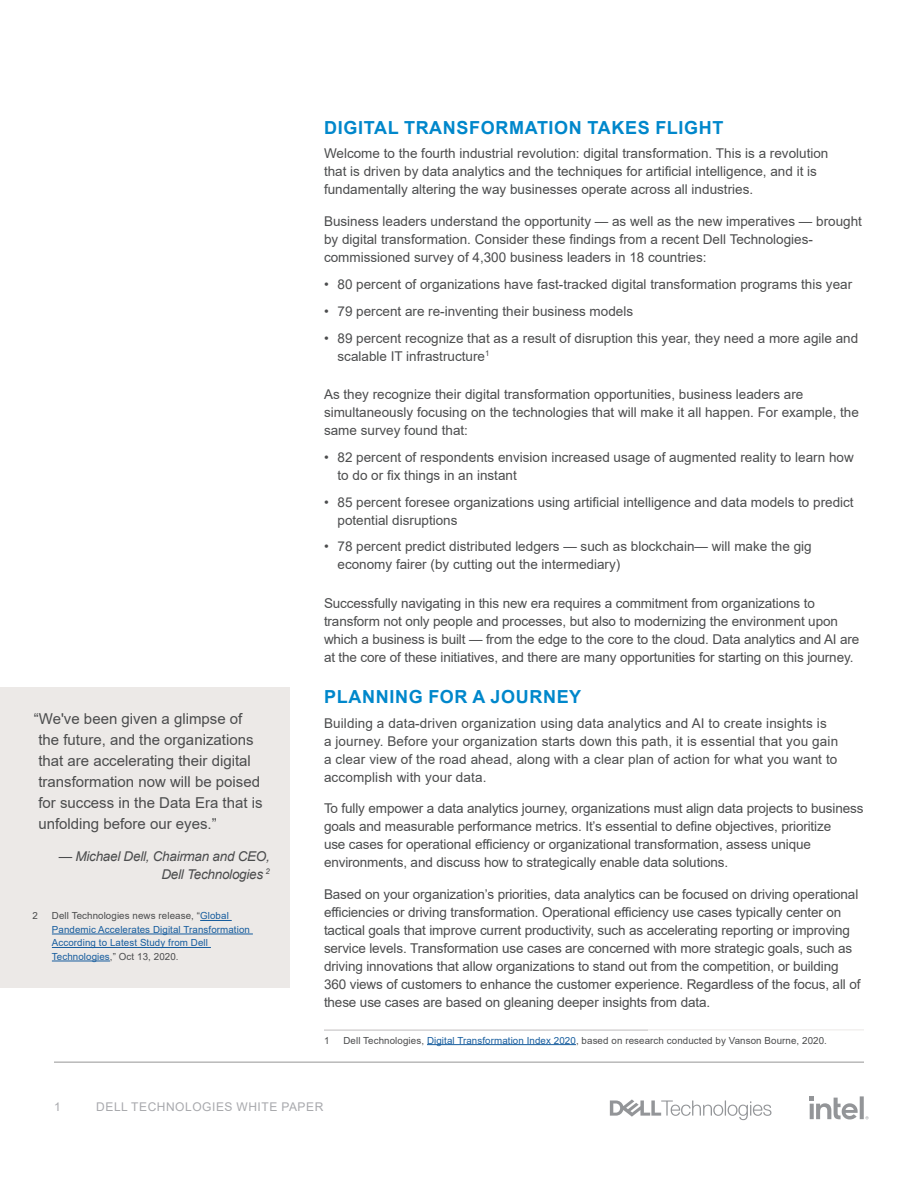
<style>
.page{position:relative;width:918px;height:1188px;background:#fff}
.page>*{position:absolute;margin:0;border:0;box-sizing:border-box;transform-origin:0 0}
.t1{font:700 18px "Arial";letter-spacing:.035em;color:#0087cb}
.Body_Text{font:15px/21px "Arial";color:#4b4c4d}
.Body_Text-2{font:13.5px/18px "Arial";color:#4b4c4d}
.Body_Text-3{font:italic 13.5px/18px "Arial";letter-spacing:-.02em;color:#4b4c4d;text-align:right}
.t2{font:12px "Arial";letter-spacing:.045em;color:#a8a9ad}
.FOOTNOTE_2{font:9.75px/13.5px "Arial";letter-spacing:.01em;color:#175d9e}
.FOOTNOTE_2-2{font:9.75px "Arial";letter-spacing:.01em;color:#4b4c4d}
.s1{color:#4b4c4d}
.s2{color:#175d9e}
</style>
<div class="page">
<hr style="left:54px;top:1062px;width:810px;height:1px;background:#959595">
<svg style="left:810px;top:1096px;width:58px;height:24px"></svg>
<svg style="left:610px;top:1099px;width:161px;height:21px"></svg>
<hr style="left:324px;top:1030px;width:540px;height:1px;background:#ece9e7">
<hr style="left:427px;top:1044px;width:149px;height:1px;background:#175d9e">
<div style="left:0;top:688px;width:289px;height:300px;background:#ece9e7"></div>
<hr style="left:200px;top:920px;width:32px;height:1px;background:#175d9e">
<hr style="left:52px;top:934px;width:201px;height:1px;background:#175d9e">
<hr style="left:52px;top:947px;width:159px;height:1px;background:#175d9e">
<hr style="left:52px;top:961px;width:58px;height:1px;background:#175d9e">
<p class="Body_Text" style="left:38px;top:709px;width:226px;text-indent:-4px">“We've been given a glimpse of the future, and the organizations that are accelerating their digital transformation now will be poised for success in the Data Era that is unfolding before our eyes.”</p>
<p class="Body_Text-3" style="left:59px;top:847px;width:213px">— Michael Dell, Chairman and CEO,<br>Dell Technologies <sup>2</sup></p>
<p class="FOOTNOTE_2-2" style="left:32px;top:909px;width:7px">2</p>
<p class="FOOTNOTE_2" style="left:52px;top:909px;width:200px"><span class="s1">Dell Technologies news release, “</span>Global Pandemic Accelerates Digital Transformation According to Latest Study from Dell Technologies<span class="s1">,” Oct 13, 2020.</span></p>
<h1 class="t1" style="left:324px;top:115px;width:401px">DIGITAL TRANSFORMATION TAKES FLIGHT</h1>
<p class="Body_Text-2" style="left:324px;top:144px;width:506px">Welcome to the fourth industrial revolution: digital transformation. This is a revolution that is driven by data analytics and the techniques for artificial intelligence, and it is fundamentally altering the way businesses operate across all industries.</p>
<p class="Body_Text-2" style="left:324px;top:212px;width:539px">Business leaders understand the opportunity — as well as the new imperatives — brought by digital transformation. Consider these findings from a recent Dell Technologies&shy;commissioned survey of 4,300 business leaders in 18 countries:</p>
<p class="Body_Text-2" style="left:324px;top:275px;width:530px">• 80 percent of organizations have fast-tracked digital transformation programs this year</p>
<p class="Body_Text-2" style="left:324px;top:302px;width:311px">• 79 percent are re-inventing their business models</p>
<p class="Body_Text-2" style="left:338px;top:329px;width:522px;text-indent:-14px">• 89 percent recognize that as a result of disruption this year, they need a more agile and scalable IT infrastructure<sup>1</sup></p>
<p class="Body_Text-2" style="left:324px;top:385px;width:536px">As they recognize their digital transformation opportunities, business leaders are simultaneously focusing on the technologies that will make it all happen. For example, the same survey found that:</p>
<p class="Body_Text-2" style="left:338px;top:448px;width:518px;text-indent:-14px">• 82 percent of respondents envision increased usage of augmented reality to learn how to do or fix things in an instant</p>
<p class="Body_Text-2" style="left:338px;top:493px;width:518px;text-indent:-14px">• 85 percent foresee organizations using artificial intelligence and data models to predict potential disruptions</p>
<p class="Body_Text-2" style="left:338px;top:538px;width:476px;text-indent:-14px">• 78 percent predict distributed ledgers — such as blockchain— will make the gig economy fairer (by cutting out the intermediary)</p>
<p class="Body_Text-2" style="left:324px;top:594px;width:537px">Successfully navigating in this new era requires a commitment from organizations to transform not only people and processes, but also to modernizing the environment upon which a business is built — from the edge to the core to the cloud. Data analytics and AI are at the core of these initiatives, and there are many opportunities for starting on this journey.</p>
<h1 class="t1" style="left:324px;top:684px;width:259px">PLANNING FOR A JOURNEY</h1>
<p class="Body_Text-2" style="left:324px;top:714px;width:516px">Building a data-driven organization using data analytics and AI to create insights is<br>a journey. Before your organization starts down this path, it is essential that you gain a clear view of the road ahead, along with a clear plan of action for what you want to accomplish with your data.</p>
<p class="Body_Text-2" style="left:324px;top:799px;width:541px">To fully empower a data analytics journey, organizations must align data projects to business goals and measurable performance metrics. It’s essential to define objectives, prioritize<br>use cases for operational efficiency or organizational transformation, assess unique environments, and discuss how to strategically enable data solutions.</p>
<p class="Body_Text-2" style="left:324px;top:885px;width:538px">Based on your organization’s priorities, data analytics can be focused on driving operational efficiencies or driving transformation. Operational efficiency use cases typically center on tactical goals that improve current productivity, such as accelerating reporting or improving service levels. Transformation use cases are concerned with more strategic goals, such as driving innovations that allow organizations to stand out from the competition, or building 360 views of customers to enhance the customer experience. Regardless of the focus, all of these use cases are based on gleaning deeper insights from data.</p>
<p class="FOOTNOTE_2-2" style="left:324px;top:1033px;width:7px">1</p>
<p class="FOOTNOTE_2-2" style="left:344px;top:1033px;width:485px">Dell Technologies, <span class="s2">Digital Transformation Index 2020</span>, based on research conducted by Vanson Bourne, 2020.</p>
<p class="t2" style="left:54px;top:1099px;width:8px">1</p>
<p class="t2" style="left:96px;top:1099px;width:229px">DELL TECHNOLOGIES WHITE PAPER</p>
</div>
